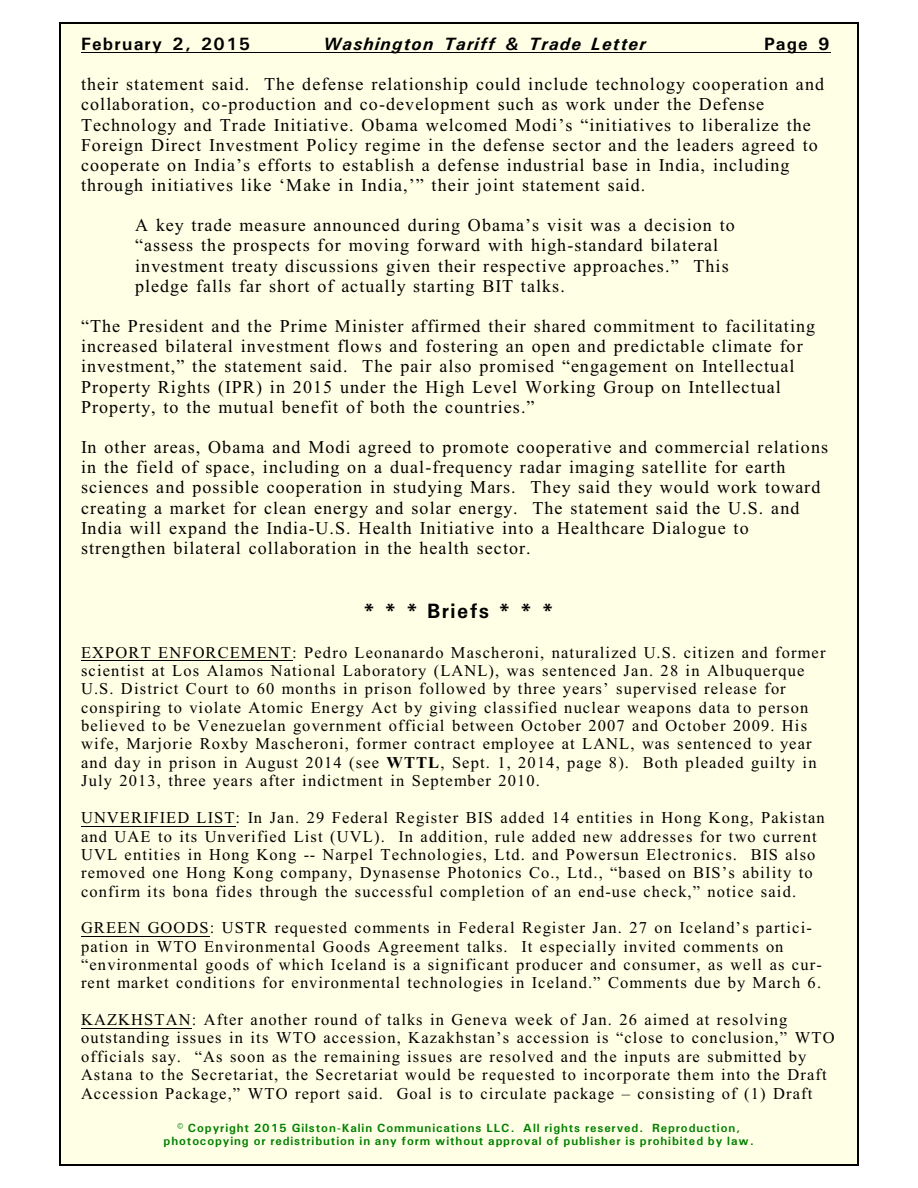
<style>
.page{position:relative;width:918px;height:1188px;background:#fff}
.page>*{position:absolute;margin:0;border:0;box-sizing:border-box;transform-origin:0 0}
.t1{font:700 21px "Univers";letter-spacing:.07em;color:#000}
.t2{font:18px/20.1px "Times New Roman";letter-spacing:.06em;color:#000}
.t3{font:italic 700 18px "Univers";letter-spacing:.065em;color:#000}
.t4{font:700 18px "Univers";letter-spacing:.075em;color:#000}
.t5{font:16.5px/18.3px "Times New Roman";letter-spacing:.07em;color:#000}
.t6{font:700 12px/13.6px "Univers";letter-spacing:.075em;color:#008000;text-align:center}
.s1{font-weight:700}
</style>
<div class="page">
<div style="left:59px;top:23px;width:800px;height:1142px;background:#ffffe6"></div>
<hr style="left:59px;top:23px;width:1px;height:1142px;background:#000">
<hr style="left:857px;top:23px;width:2px;height:1142px;background:#000">
<hr style="left:59px;top:23px;width:799px;height:1px;background:#000">
<hr style="left:59px;top:1164px;width:799px;height:1px;background:#000">
<hr style="left:81px;top:52px;width:750px;height:1px;background:#000">
<hr style="left:81px;top:660px;width:211px;height:1px;background:#000">
<hr style="left:81px;top:826px;width:155px;height:1px;background:#000">
<hr style="left:81px;top:936px;width:129px;height:1px;background:#000">
<hr style="left:81px;top:1028px;width:111px;height:1px;background:#000">
<p class="t4" style="left:81px;top:38px;width:171px">February 2, 2015</p>
<p class="t3" style="left:323px;top:38px;width:324px">Washington Tariff &amp; Trade Letter</p>
<p class="t4" style="left:764px;top:38px;width:67px">Page 9</p>
<p class="t2" style="left:81px;top:76px;width:745px">their statement said. The defense relationship could include technology cooperation and collaboration, co-production and co-development such as work under the Defense Technology and Trade Initiative. Obama welcomed Modi’s “initiatives to liberalize the Foreign Direct Investment Policy regime in the defense sector and the leaders agreed to cooperate on India’s efforts to establish a defense industrial base in India, including through initiatives like ‘Make in India,’” their joint statement said.</p>
<p class="t2" style="left:135px;top:217px;width:601px">A key trade measure announced during Obama’s visit was a decision to “assess the prospects for moving forward with high-standard bilateral investment treaty discussions given their respective approaches.” This pledge falls far short of actually starting BIT talks.</p>
<p class="t2" style="left:81px;top:318px;width:736px">“The President and the Prime Minister affirmed their shared commitment to facilitating increased bilateral investment flows and fostering an open and predictable climate for investment,” the statement said. The pair also promised “engagement on Intellectual Property Rights (IPR) in 2015 under the High Level Working Group on Intellectual Property, to the mutual benefit of both the countries.”</p>
<p class="t2" style="left:81px;top:439px;width:749px">In other areas, Obama and Modi agreed to promote cooperative and commercial relations in the field of space, including on a dual-frequency radar imaging satellite for earth sciences and possible cooperation in studying Mars. They said they would work toward creating a market for clean energy and solar energy. The statement said the U.S. and India will expand the India-U.S. Health Initiative into a Healthcare Dialogue to strengthen bilateral collaboration in the health sector.</p>
<p class="t1" style="left:362px;top:604px;width:193px">* * * Briefs * * *</p>
<p class="t5" style="left:81px;top:644px;width:746px">EXPORT ENFORCEMENT: Pedro Leonanardo Mascheroni, naturalized U.S. citizen and former scientist at Los Alamos National Laboratory (LANL), was sentenced Jan. 28 in Albuquerque U.S. District Court to 60 months in prison followed by three years’ supervised release for conspiring to violate Atomic Energy Act by giving classified nuclear weapons data to person believed to be Venezuelan government official between October 2007 and October 2009. His wife, Marjorie Roxby Mascheroni, former contract employee at LANL, was sentenced to year and day in prison in August 2014 (see <span class="s1">WTTL</span>, Sept. 1, 2014, page 8). Both pleaded guilty in July 2013, three years after indictment in September 2010.</p>
<p class="t5" style="left:81px;top:810px;width:745px">UNVERIFIED LIST: In Jan. 29 Federal Register BIS added 14 entities in Hong Kong, Pakistan and UAE to its Unverified List (UVL). In addition, rule added new addresses for two current UVL entities in Hong Kong -- Narpel Technologies, Ltd. and Powersun Electronics. BIS also removed one Hong Kong company, Dynasense Photonics Co., Ltd., “based on BIS’s ability to confirm its bona fides through the successful completion of an end-use check,” notice said.</p>
<p class="t5" style="left:81px;top:920px;width:742px">GREEN GOODS: USTR requested comments in Federal Register Jan. 27 on Iceland’s partici&shy;pation in WTO Environmental Goods Agreement talks. It especially invited comments on “environmental goods of which Iceland is a significant producer and consumer, as well as cur&shy;rent market conditions for environmental technologies in Iceland.” Comments due by March 6.</p>
<p class="t5" style="left:81px;top:1012px;width:755px">KAZKHSTAN: After another round of talks in Geneva week of Jan. 26 aimed at resolving outstanding issues in its WTO accession, Kazakhstan’s accession is “close to conclusion,” WTO officials say. “As soon as the remaining issues are resolved and the inputs are submitted by Astana to the Secretariat, the Secretariat would be requested to incorporate them into the Draft Accession Package,” WTO report said. Goal is to circulate package – consisting of (1) Draft</p>
<p class="t6" style="left:164px;top:1122px;width:592px">© Copyright 2015 Gilston-Kalin Communications LLC. All rights reserved. Reproduction, photocopying or redistribution in any form without approval of publisher is prohibited by law.</p>
</div>
